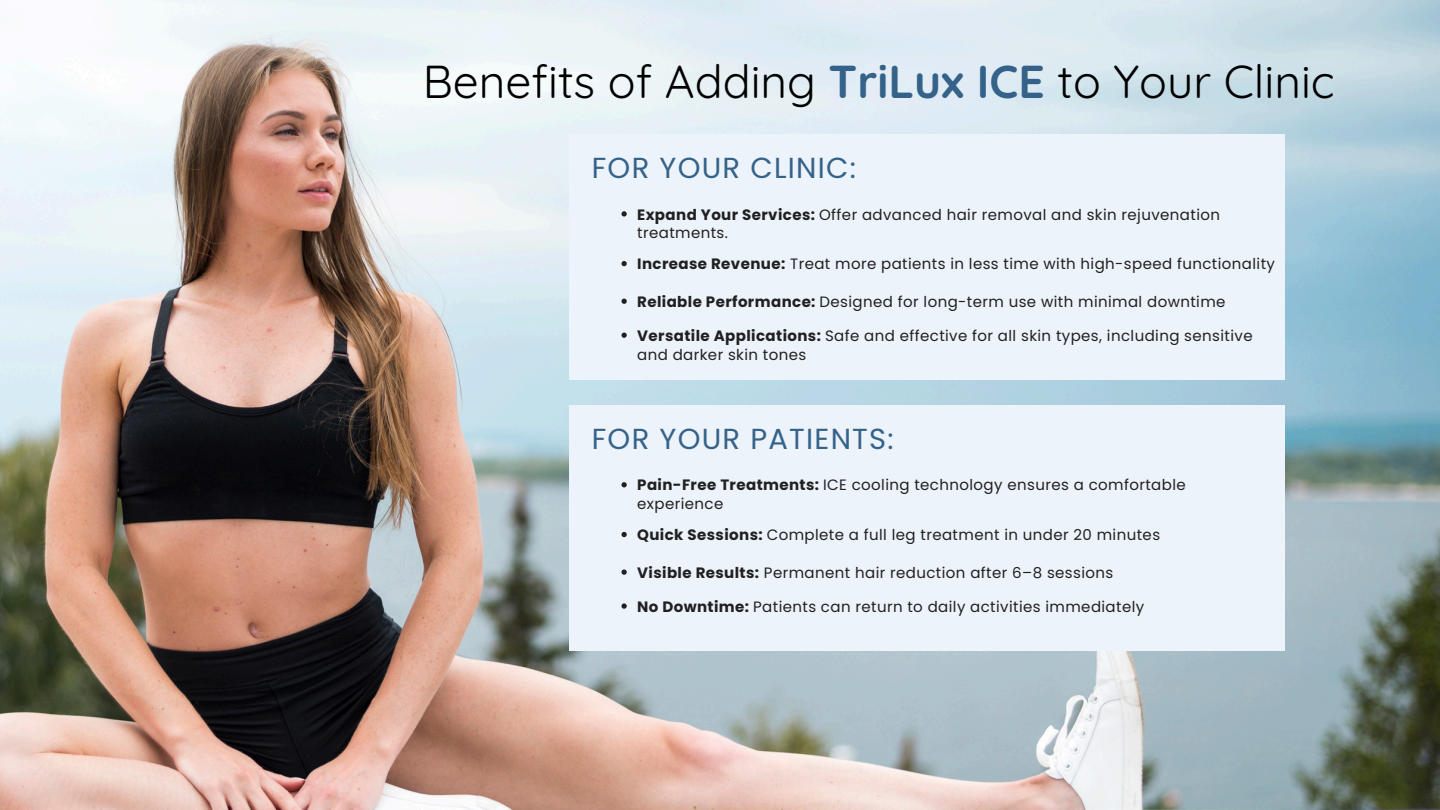
<style>
.page{position:relative;width:1440px;height:810px;background:#fff}
.page>*{position:absolute;margin:0;border:0;box-sizing:border-box;transform-origin:0 0}
.t1{font:46.1px "Quicksand";color:#000}
.t2{font:29px "Poppins";letter-spacing:.045em;color:#346289}
.t3{font:15px/18.8px "Poppins";letter-spacing:.025em;color:#202020}
.s1{font-weight:700;color:#346289}
.s2{font-weight:700}
</style>
<div class="page">
<img style="left:0;top:0;width:1440px;height:810px">
<div style="left:570px;top:134px;width:715px;height:246px;background:#edf3fa"></div>
<svg style="left:621px;top:211px;width:6px;height:6px"></svg>
<svg style="left:621px;top:261px;width:6px;height:5px"></svg>
<svg style="left:621px;top:299px;width:6px;height:5px"></svg>
<svg style="left:621px;top:333px;width:6px;height:5px"></svg>
<div style="left:570px;top:405px;width:715px;height:245px;background:#edf3fa"></div>
<svg style="left:621px;top:482px;width:6px;height:5px"></svg>
<svg style="left:621px;top:532px;width:6px;height:5px"></svg>
<svg style="left:621px;top:570px;width:6px;height:5px"></svg>
<svg style="left:621px;top:603px;width:6px;height:6px"></svg>
<h1 class="t1" style="left:423px;top:52px;width:914px">Benefits of Adding <span class="s1">TriLux ICE</span> to Your Clinic</h1>
<p class="t2" style="left:592px;top:147px;width:266px">FOR YOUR CLINIC:</p>
<p class="t3" style="left:637px;top:205px;width:584px"><span class="s2">Expand Your Services:</span> Offer advanced hair removal and skin rejuvenation treatments.</p>
<p class="t3" style="left:637px;top:255px;width:639px"><span class="s2">Increase Revenue:</span> Treat more patients in less time with high-speed functionality</p>
<p class="t3" style="left:637px;top:292px;width:590px"><span class="s2">Reliable Performance:</span> Designed for long-term use with minimal downtime</p>
<p class="t3" style="left:637px;top:326px;width:617px"><span class="s2">Versatile Applications:</span> Safe and effective for all skin types, including sensitive and darker skin tones</p>
<p class="t2" style="left:592px;top:418px;width:303px">FOR YOUR PATIENTS:</p>
<p class="t3" style="left:637px;top:476px;width:550px"><span class="s2">Pain-Free Treatments:</span> ICE cooling technology ensures a comfortable experience</p>
<p class="t3" style="left:637px;top:525px;width:524px"><span class="s2">Quick Sessions:</span> Complete a full leg treatment in under 20 minutes</p>
<p class="t3" style="left:637px;top:563px;width:478px"><span class="s2">Visible Results:</span> Permanent hair reduction after 6–8 sessions</p>
<p class="t3" style="left:637px;top:597px;width:509px"><span class="s2">No Downtime:</span> Patients can return to daily activities immediately</p>
</div>
